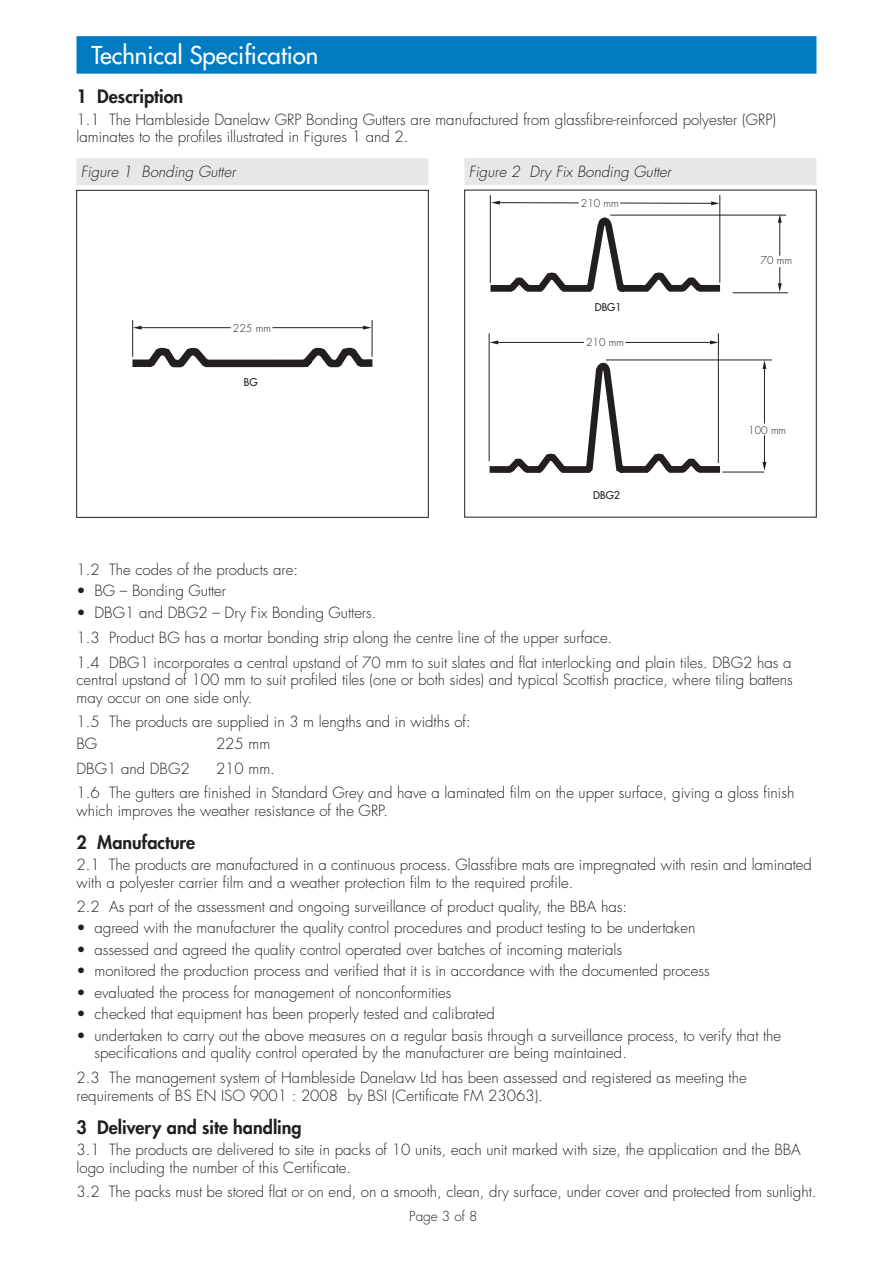
<style>
.page{position:relative;width:893px;height:1263px;background:#fff}
.page>*{position:absolute;margin:0;border:0;box-sizing:border-box;transform-origin:0 0}
.t1{font:24px "Futura";color:#fff}
.t2{font:800 18px "Futura";color:#231f20}
.t3{font:300 15px/17.2px "Futura";color:#231f20}
.t4{font:italic 300 15px "Futura";color:#231f20}
.t5{font:300 13.5px "Futura";color:#231f20}
.t6{font:300 10.5px "Futura";color:#231f20}
.t7{font:10.5px "Futura";color:#231f20}
</style>
<div class="page">
<div style="left:76px;top:36px;width:740px;height:38px;background:#007cc2"></div>
<div style="left:76px;top:158px;width:352px;height:27px;background:#e6e7e9"></div>
<hr style="left:141px;top:327px;width:223px;height:1px;background:#231f20">
<hr style="left:372px;top:320px;width:1px;height:37px;background:#231f20">
<hr style="left:132px;top:320px;width:1px;height:37px;background:#231f20">
<svg style="left:133px;top:326px;width:9px;height:4px"></svg>
<svg style="left:363px;top:326px;width:9px;height:4px"></svg>
<div style="left:231px;top:321px;width:41px;height:13px;background:#fff"></div>
<svg style="left:132px;top:344px;width:240px;height:24px"></svg>
<div style="left:76px;top:190px;width:352px;height:328px;border:1px solid #231f20"></div>
<div style="left:464px;top:158px;width:352px;height:27px;background:#e6e7e9"></div>
<hr style="left:779px;top:222px;width:1px;height:62px;background:#231f20">
<hr style="left:610px;top:215px;width:176px;height:1px;background:#231f20">
<hr style="left:733px;top:293px;width:55px;height:1px;background:#231f20">
<svg style="left:778px;top:214px;width:4px;height:9px"></svg>
<svg style="left:778px;top:283px;width:4px;height:9px"></svg>
<div style="left:771px;top:256px;width:17px;height:11px;background:#fff"></div>
<svg style="left:489px;top:195px;width:238px;height:97px"></svg>
<hr style="left:497px;top:342px;width:214px;height:1px;background:#231f20">
<hr style="left:718px;top:333px;width:1px;height:130px;background:#231f20">
<hr style="left:489px;top:333px;width:1px;height:128px;background:#231f20">
<svg style="left:490px;top:340px;width:8px;height:4px"></svg>
<svg style="left:710px;top:340px;width:9px;height:4px"></svg>
<div style="left:584px;top:336px;width:41px;height:13px;background:#fff"></div>
<hr style="left:764px;top:368px;width:1px;height:95px;background:#231f20">
<hr style="left:606px;top:360px;width:166px;height:1px;background:#231f20">
<hr style="left:722px;top:472px;width:42px;height:1px;background:#231f20">
<svg style="left:762px;top:360px;width:4px;height:9px"></svg>
<svg style="left:762px;top:462px;width:4px;height:9px"></svg>
<div style="left:755px;top:424px;width:20px;height:11px;background:#fff"></div>
<svg style="left:489px;top:359px;width:238px;height:114px"></svg>
<h1 class="t1" style="left:92px;top:40px;width:228px">Technical Specification</h1>
<p class="t2" style="left:76px;top:85px;width:108px">1 Description</p>
<p class="t3" style="left:76px;top:111px;width:701px">1.1 The Hambleside Danelaw GRP Bonding Gutters are manufactured from glassfibre-reinforced polyester (GRP) laminates to the profiles illustrated in Figures 1 and 2.</p>
<p class="t4" style="left:81px;top:162px;width:156px">Figure 1 Bonding Gutter</p>
<p class="t4" style="left:469px;top:162px;width:204px">Figure 2 Dry Fix Bonding Gutter</p>
<p class="t6" style="left:581px;top:197px;width:39px">210 mm</p>
<p class="t6" style="left:233px;top:321px;width:40px">225 mm</p>
<p class="t7" style="left:244px;top:376px;width:15px">BG</p>
<p class="t7" style="left:595px;top:300px;width:28px">DBG1</p>
<p class="t6" style="left:586px;top:336px;width:39px">210 mm</p>
<p class="t7" style="left:593px;top:488px;width:28px">DBG2</p>
<p class="t6" style="left:760px;top:254px;width:33px">70 mm</p>
<p class="t6" style="left:748px;top:424px;width:39px">100 mm</p>
<p class="t3" style="left:76px;top:561px;width:223px">1.2 The codes of the products are:</p>
<p class="t3" style="left:76px;top:582px;width:151px">• BG – Bonding Gutter</p>
<p class="t3" style="left:76px;top:600px;width:716px;line-height:25.2px">• DBG1 and DBG2 – Dry Fix Bonding Gutters.<br>1.3 Product BG has a mortar bonding strip along the centre line of the upper surface.<br>1.4 DBG1 incorporates a central upstand of 70 mm to suit slates and flat interlocking and plain tiles. DBG2 has a</p>
<p class="t3" style="left:76px;top:672px;width:718px">central upstand of 100 mm to suit profiled tiles (one or both sides) and typical Scottish practice, where tiling battens may occur on one side only.</p>
<p class="t3" style="left:76px;top:711px;width:396px;line-height:21.8px">1.5 The products are supplied in 3 m lengths and in widths of:<br>BG</p>
<p class="t3" style="left:216px;top:735px;width:56px">225 mm</p>
<p class="t3" style="left:76px;top:760px;width:115px">DBG1 and DBG2</p>
<p class="t3" style="left:76px;top:756px;width:719px;line-height:24.8px;text-indent:140px">210 mm.<br>1.6 The gutters are finished in Standard Grey and have a laminated film on the upper surface, giving a gloss finish</p>
<p class="t3" style="left:76px;top:802px;width:313px">which improves the weather resistance of the GRP.</p>
<p class="t2" style="left:76px;top:830px;width:120px">2 Manufacture</p>
<p class="t3" style="left:76px;top:857px;width:737px">2.1 The products are manufactured in a continuous process. Glassfibre mats are impregnated with resin and laminated with a polyester carrier film and a weather protection film to the required profile.</p>
<p class="t3" style="left:76px;top:898px;width:552px">2.2 As part of the assessment and ongoing surveillance of product quality, the BBA has:</p>
<p class="t3" style="left:76px;top:920px;width:620px">• agreed with the manufacturer the quality control procedures and product testing to be undertaken</p>
<p class="t3" style="left:76px;top:941px;width:547px">• assessed and agreed the quality control operated over batches of incoming materials</p>
<p class="t3" style="left:76px;top:963px;width:635px">• monitored the production process and verified that it is in accordance with the documented process</p>
<p class="t3" style="left:76px;top:984px;width:377px">• evaluated the process for management of nonconformities</p>
<p class="t3" style="left:76px;top:1006px;width:420px">• checked that equipment has been properly tested and calibrated</p>
<p class="t3" style="left:94px;top:1027px;width:688px;text-indent:-18px">• undertaken to carry out the above measures on a regular basis through a surveillance process, to verify that the specifications and quality control operated by the manufacturer are being maintained.</p>
<p class="t3" style="left:76px;top:1070px;width:672px">2.3 The management system of Hambleside Danelaw Ltd has been assessed and registered as meeting the requirements of BS EN ISO 9001 : 2008 by BSI (Certificate FM 23063).</p>
<p class="t2" style="left:76px;top:1116px;width:227px">3 Delivery and site handling</p>
<p class="t3" style="left:76px;top:1142px;width:726px">3.1 The products are delivered to site in packs of 10 units, each unit marked with size, the application and the BBA logo including the number of this Certificate.</p>
<p class="t3" style="left:76px;top:1184px;width:742px">3.2 The packs must be stored flat or on end, on a smooth, clean, dry surface, under cover and protected from sunlight.</p>
<p class="t5" style="left:409px;top:1208px;width:70px">Page 3 of 8</p>
</div>
